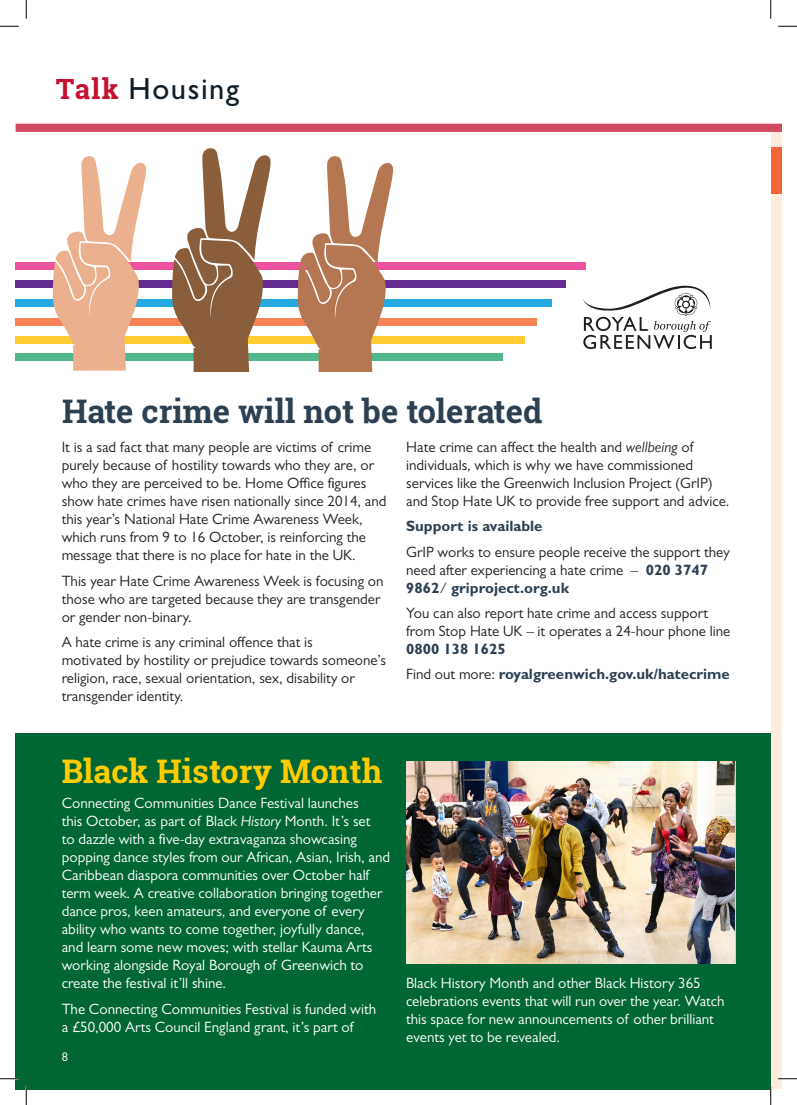
<style>
.page{position:relative;width:797px;height:1105px;background:#fff}
.page>*{position:absolute;margin:0;border:0;box-sizing:border-box;transform-origin:0 0}
.t1{font:700 32.5px "Roboto Slab";color:#2d4052}
.t2{font:700 32.5px "Roboto Slab";color:#fc0}
.t3{font:500 30.62px "Gill Sans MT Std";letter-spacing:.05em;color:#0f1e28}
.t4{font:15px/18px "Gill Sans MT Std";color:#231f20}
.t5{font:15px/18px "Gill Sans MT Std";color:#fff}
.t6{font:700 15px "Gill Sans MT Std";color:#2d4052}
.t7{font:12.5px "Gill Sans MT Std";color:#fff}
.s1{font-family:"Roboto Slab";font-weight:700;font-size:27.88px;color:#c3102f}
.s2{font-style:italic}
.s3{font-weight:700;color:#2d4052}
.s4{color:#2d4052}
.s5{font-weight:400;color:#231f20}
</style>
<div class="page">
<div style="left:771px;top:132px;width:10px;height:957px;background:#ffecdd"></div>
<div style="left:16px;top:733px;width:754px;height:356px;background:#063"></div>
<svg style="left:16px;top:124px;width:765px;height:8px;background:#d14b62"></svg>
<img style="left:406px;top:761px;width:328px;height:203px">
<div style="left:305px;top:336px;width:219px;height:8px;background:#fecb31"></div>
<div style="left:312px;top:318px;width:225px;height:8px;background:#f58356"></div>
<div style="left:347px;top:299px;width:204px;height:8px;background:#24aae1"></div>
<div style="left:298px;top:353px;width:205px;height:8px;background:#51b68a"></div>
<div style="left:182px;top:353px;width:123px;height:8px;background:#51b68a"></div>
<div style="left:26px;top:353px;width:158px;height:8px;background:#51b68a"></div>
<div style="left:26px;top:336px;width:291px;height:8px;background:#fecb31"></div>
<div style="left:26px;top:318px;width:401px;height:8px;background:#f58356"></div>
<div style="left:223px;top:299px;width:82px;height:8px;background:#24aae1"></div>
<div style="left:122px;top:299px;width:59px;height:8px;background:#24aae1"></div>
<div style="left:361px;top:280px;width:205px;height:8px;background:#652d91"></div>
<div style="left:227px;top:280px;width:75px;height:8px;background:#652d91"></div>
<div style="left:107px;top:280px;width:68px;height:8px;background:#652d91"></div>
<div style="left:236px;top:262px;width:76px;height:8px;background:#ee519e"></div>
<div style="left:120px;top:262px;width:55px;height:8px;background:#ee519e"></div>
<div style="left:26px;top:262px;width:30px;height:8px;background:#ee519e"></div>
<svg style="left:172px;top:148px;width:98px;height:223px"></svg>
<svg style="left:582px;top:286px;width:129px;height:63px"></svg>
<div style="left:362px;top:262px;width:224px;height:8px;background:#ee519e"></div>
<svg style="left:298px;top:156px;width:95px;height:215px"></svg>
<div style="left:26px;top:280px;width:29px;height:8px;background:#652d91"></div>
<div style="left:26px;top:299px;width:31px;height:8px;background:#24aae1"></div>
<svg style="left:53px;top:156px;width:93px;height:215px"></svg>
<div style="left:16px;top:353px;width:10px;height:8px;background:#51b68a"></div>
<div style="left:16px;top:336px;width:10px;height:8px;background:#fecb31"></div>
<div style="left:16px;top:318px;width:10px;height:8px;background:#f58356"></div>
<div style="left:16px;top:262px;width:10px;height:8px;background:#ee519e"></div>
<div style="left:16px;top:280px;width:10px;height:8px;background:#652d91"></div>
<div style="left:16px;top:299px;width:10px;height:8px;background:#24aae1"></div>
<div style="left:771px;top:147px;width:10px;height:47px;background:#f26537"></div>
<svg style="left:0;top:25px;width:19px;height:2px"></svg>
<svg style="left:778px;top:25px;width:19px;height:2px"></svg>
<svg style="left:0;top:1078px;width:19px;height:1px"></svg>
<svg style="left:778px;top:1078px;width:19px;height:1px"></svg>
<svg style="left:25px;top:0;width:2px;height:19px"></svg>
<svg style="left:25px;top:1086px;width:2px;height:19px"></svg>
<svg style="left:770px;top:0;width:1px;height:19px"></svg>
<svg style="left:770px;top:1086px;width:1px;height:19px"></svg>
<p class="t3" style="left:56px;top:71px;width:185px"><span class="s1">Talk</span> Housing</p>
<p class="t1" style="left:62px;top:389px;width:481px">Hate crime will not be tolerated</p>
<p class="t4" style="left:62px;top:438px;width:326px">It is a sad fact that many people are victims of crime purely because of hostility towards who they are, or who they are perceived to be. Home Office figures show hate crimes have risen nationally since 2014, and this year’s National Hate Crime Awareness Week, which runs from 9 to 16 October, is reinforcing the message that there is no place for hate in the UK.</p>
<p class="t4" style="left:62px;top:571px;width:323px">This year Hate Crime Awareness Week is focusing on those who are targeted because they are transgender or gender non-binary.</p>
<p class="t4" style="left:62px;top:632px;width:326px">A hate crime is any criminal offence that is<br>motivated by hostility or prejudice towards someone’s religion, race, sexual orientation, sex, disability or transgender identity.</p>
<p class="t4" style="left:406px;top:438px;width:325px">Hate crime can affect the health and <span class="s2">wellbeing</span> of individuals, which is why we have commissioned services like the Greenwich Inclusion Project (GrIP) and Stop Hate UK to provide free support and advice.</p>
<p class="t6" style="left:406px;top:517px;width:138px">Support is available</p>
<p class="t4" style="left:406px;top:542px;width:325px">GrIP works to ensure people receive the support they need after experiencing a hate crime – <span class="s3">020 3747<br>9862</span><span class="s4">/</span> <span class="s3">griproject.org.uk</span></p>
<p class="t4" style="left:406px;top:603px;width:325px">You can also report hate crime and access support from Stop Hate UK – it operates a 24-hour phone line<br><span class="s3">0800 138 1625</span></p>
<p class="t6" style="left:406px;top:664px;width:325px"><span class="s5">Find out more:</span> royalgreenwich.gov.uk/hatecrime</p>
<p class="t2" style="left:62px;top:749px;width:322px">Black History Month</p>
<p class="t5" style="left:62px;top:794px;width:330px">Connecting Communities Dance Festival launches<br>this October, as part of Black <span class="s2">History</span> Month. It’s set<br>to dazzle with a five-day extravaganza showcasing popping dance styles from our African, Asian, Irish, and Caribbean diaspora communities over October half term week. A creative collaboration bringing together dance pros, keen amateurs, and everyone of every ability who wants to come together, joyfully dance,<br>and learn some new moves; with stellar Kauma Arts working alongside Royal Borough of Greenwich to create the festival it’ll shine.</p>
<p class="t5" style="left:62px;top:999px;width:316px">The Connecting Communities Festival is funded with a £50,000 Arts Council England grant, it’s part of</p>
<p class="t7" style="left:62px;top:1050px;width:8px">8</p>
<p class="t5" style="left:406px;top:974px;width:320px">Black History Month and other Black History 365 celebrations events that will run over the year. Watch this space for new announcements of other brilliant events yet to be revealed.</p>
</div>
